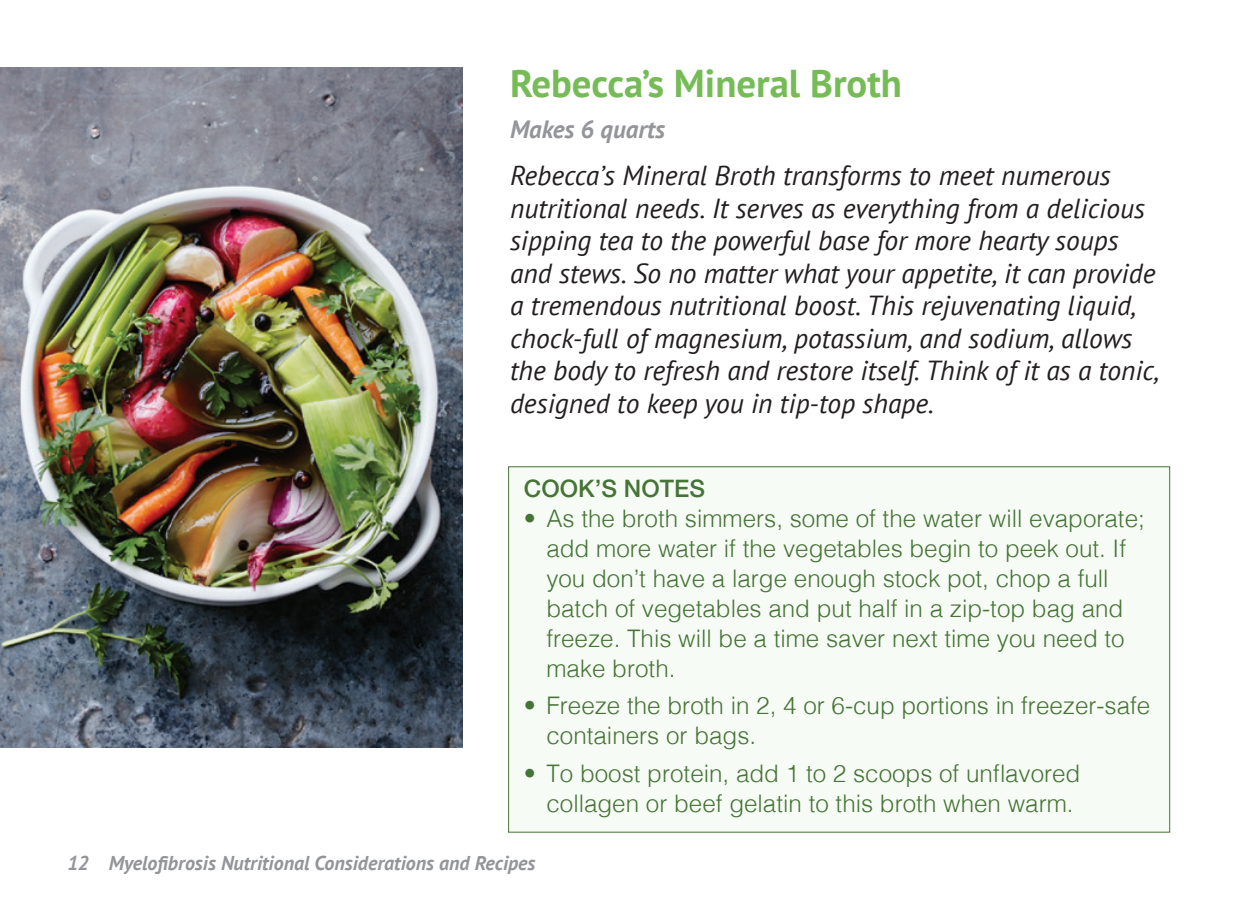
<style>
.page{position:relative;width:1260px;height:900px;background:#fff}
.page>*{position:absolute;margin:0;border:0;box-sizing:border-box;transform-origin:0 0}
.RECIPES_Title{font:700 38.75px "PT Sans";color:#75bc56}
.RECIPES_text{font:italic 27.5px/32.5px "PT Sans";color:#231f20}
.RECIPES_Servings{font:italic 700 25px "PT Sans";color:#939598}
.t1{font:300 24.25px/30px "Helvetica";color:#457436}
.Cook_s_Notes_Headers{font:500 24.25px "Helvetica Neue LT Std";color:#457436}
.t2{font:italic 700 20px "PT Sans";color:#939598}
</style>
<div class="page">
<img style="left:0;top:68px;width:462px;height:680px">
<div style="left:509px;top:467px;width:661px;height:365px;background:#f7fbf5"></div>
<p class="RECIPES_Title" style="left:510px;top:57px;width:394px">Rebecca’s Mineral Broth</p>
<p class="RECIPES_Servings" style="left:510px;top:112px;width:156px">Makes 6 quarts</p>
<p class="RECIPES_text" style="left:510px;top:159px;width:651px">Rebecca’s Mineral Broth transforms to meet numerous nutritional needs. It serves as everything from a delicious sipping tea to the powerful base for more hearty soups and stews. So no matter what your appetite, it can provide a tremendous nutritional boost. This rejuvenating liquid, chock-full of magnesium, potassium, and sodium, allows the body to refresh and restore itself. Think of it as a tonic, designed to keep you in tip-top shape.</p>
<p class="Cook_s_Notes_Headers" style="left:524px;top:474px;width:183px">COOK’S NOTES</p>
<p class="t1" style="left:546px;top:502px;width:600px;text-indent:-22px">• As the broth simmers, some of the water will evaporate; add more water if the vegetables begin to peek out. If you don’t have a large enough stock pot, chop a full batch of vegetables and put half in a zip-top bag and freeze. This will be a time saver next time you need to make broth.</p>
<p class="t1" style="left:546px;top:689px;width:605px;text-indent:-22px">• Freeze the broth in 2, 4 or 6-cup portions in freezer-safe containers or bags.</p>
<p class="t1" style="left:524px;top:757px;width:558px;text-align:right">• To boost protein, add 1 to 2 scoops of unflavored collagen or beef gelatin to this broth when warm.</p>
<p class="t2" style="left:68px;top:850px;width:470px">12 Myelofibrosis Nutritional Considerations and Recipes</p>
</div>
